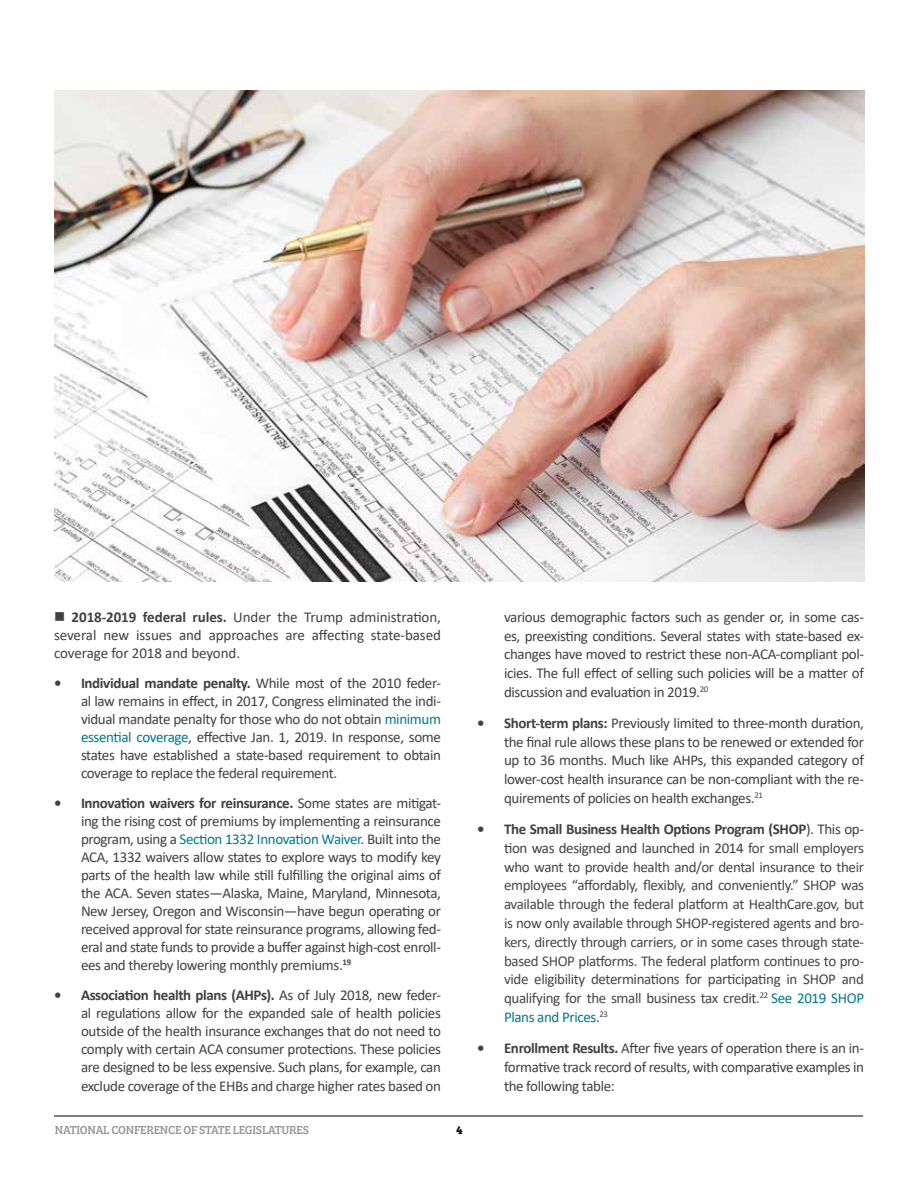
<style>
.page{position:relative;width:918px;height:1188px;background:#fff}
.page>*{position:absolute;margin:0;border:0;box-sizing:border-box;transform-origin:0 0}
.body_text{font:15px/18px "Calibri";letter-spacing:-.025em;color:#414042;text-align:justify}
.t1{font:15px/18.8px "Calibri";letter-spacing:-.025em;color:#474747;text-align:justify}
.t2{font:12px "Bree Serif";letter-spacing:-.02em;color:#939598}
.t3{font:700 12px "Bree Serif";color:#000}
.s1{font-weight:700}
.s2{color:#00788c}
.s3{font-weight:700;color:#414042}
.s4{color:#414042}
.s5{color:#535355}
</style>
<div class="page">
<hr style="left:54px;top:1116px;width:809px;height:1px;background:#000">
<img style="left:54px;top:90px;width:810px;height:492px">
<p class="body_text" style="left:54px;top:608px;width:389px">■ <span class="s1">2018-2019 federal rules.</span> Under the Trump administration, several new issues and approaches are affecting state-based coverage for 2018 and beyond.</p>
<p class="body_text" style="left:81px;top:674px;width:362px;text-indent:-27px"><span class="s1">• Individual mandate penalty.</span> While most of the 2010 feder&shy;al law remains in effect, in 2017, Congress eliminated the indi&shy;vidual mandate penalty for those who do not obtain <span class="s2">minimum essential coverage</span>, effective Jan. 1, 2019. In response, some states have established a state-based requirement to obtain coverage to replace the federal requirement.</p>
<p class="body_text" style="left:81px;top:794px;width:362px;text-indent:-27px"><span class="s1">• Innovation waivers for reinsurance.</span> Some states are mitigat&shy;ing the rising cost of premiums by implementing a reinsurance program, using a <span class="s2">Section 1332 Innovation Waiver</span>. Built into the ACA, 1332 waivers allow states to explore ways to modify key parts of the health law while still fulfilling the original aims of the ACA. Seven states—Alaska, Maine, Maryland, Minnesota, New Jersey, Oregon and Wisconsin—have begun operating or received approval for state reinsurance programs, allowing fed&shy;eral and state funds to provide a buffer against high-cost enroll&shy;ees and thereby lowering monthly premiums.<sup>19</sup></p>
<p class="body_text" style="left:81px;top:986px;width:362px;text-indent:-27px"><span class="s1">• Association health plans (AHPs).</span> As of July 2018, new feder&shy;al regulations allow for the expanded sale of health policies outside of the health insurance exchanges that do not need to comply with certain ACA consumer protections. These policies are designed to be less expensive. Such plans, for example, can exclude coverage of the EHBs and charge higher rates based on</p>
<p class="t2" style="left:55px;top:1121px;width:256px">NATIONAL CONFERENCE OF STATE LEGISLATURES</p>
<p class="t3" style="left:456px;top:1120px;width:8px">4</p>
<p class="body_text" style="left:504px;top:607px;width:362px;line-height:18.8px">various demographic factors such as gender or, in some cas&shy;es, preexisting conditions. Several states with state-based ex&shy;changes have moved to restrict these non-ACA-compliant pol&shy;icies. The full effect of selling such policies will be a matter of discussion and evaluation in 2019.<sup>20</sup></p>
<p class="body_text" style="left:504px;top:713px;width:362px;line-height:18.8px;text-indent:-27px"><span class="s1">• Short-term plans:</span> Previously limited to three-month duration, the final rule allows these plans to be renewed or extended for up to 36 months. Much like AHPs, this expanded category of lower-cost health insurance can be non-compliant with the re&shy;quirements of policies on health exchanges.<sup>21</sup></p>
<p class="t1" style="left:504px;top:819px;width:362px;text-indent:-27px"><span class="s3">• The Small Business Health Options Program (SHOP</span><span class="s4">). This op&shy;tion was designed and launched in 2014</span> for small employers who want to provide health and/or dental insurance to their employees “affordably, flexibly, and conveniently.” SHOP was available through the federal platform at HealthCare.gov, but is now only available through SHOP-registered agents and bro&shy;kers, directly through carriers, or in some cases through state&shy;based SHOP platforms. The federal platform continues to pro&shy;vide eligibility determinations for participating in SHOP and qualifying for the small business tax credit<span class="s5">.</span><sup>22</sup> <span class="s2">See 2019 SHOP Plans and Prices</span>.<sup>23</sup></p>
<p class="body_text" style="left:504px;top:1038px;width:362px;line-height:18.8px;text-indent:-27px"><span class="s1">• Enrollment Results.</span> After five years of operation there is an in&shy;formative track record of results, with comparative examples in the following table:</p>
</div>
